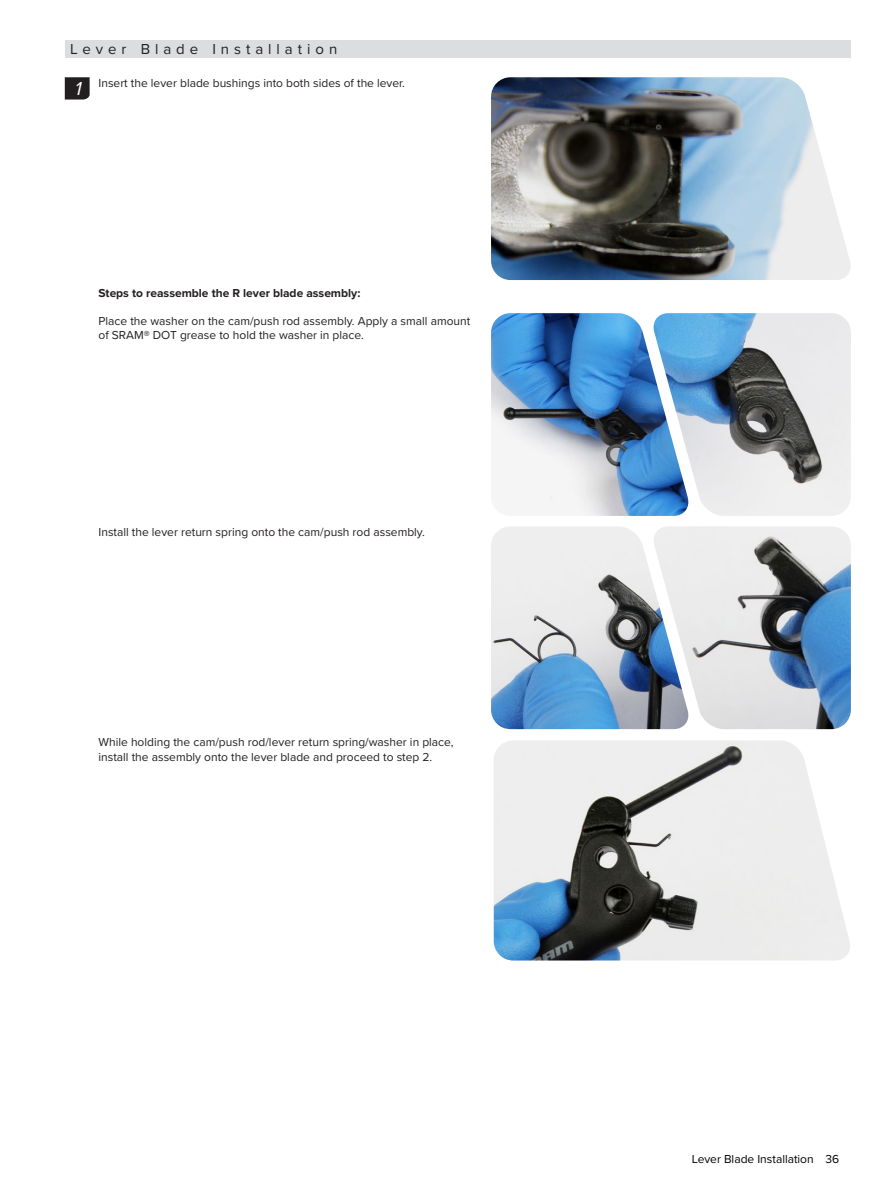
<style>
.page{position:relative;width:891px;height:1188px;background:#fff}
.page>*{position:absolute;margin:0;border:0;box-sizing:border-box;transform-origin:0 0}
.t1{font:italic 19.5px "Proxima Nova";color:#fff}
.Section_Title_-_Grey__TOC_Level_2{font:15px "Proxima Nova";letter-spacing:.33em;color:#231f20}
.Normal_Text_-_Right_Indent_3_5{font:12px/14.4px "Proxima Nova";color:#231f20}
.Normal_Text_-_Right_Indent_3_5-2{font:700 12px "Proxima Nova";color:#231f20}
.t2{font:12px "Proxima Nova";color:#000}
.s1{font-weight:700}
</style>
<div class="page">
<div style="left:65px;top:40px;width:785px;height:18px;background:#dcdddf"></div>
<img style="left:491px;top:77px;width:360px;height:203px">
<svg style="left:65px;top:77px;width:25px;height:23px"></svg>
<img style="left:491px;top:313px;width:160px;height:203px">
<img style="left:651px;top:313px;width:200px;height:203px">
<img style="left:491px;top:526px;width:160px;height:203px">
<img style="left:651px;top:526px;width:200px;height:203px">
<img style="left:494px;top:740px;width:356px;height:221px">
<p class="Section_Title_-_Grey__TOC_Level_2" style="left:70px;top:38px;width:269px">Lever Blade Installation</p>
<p class="Normal_Text_-_Right_Indent_3_5" style="left:99px;top:75px;width:308px">Insert the lever blade bushings into both sides of the lever.</p>
<p class="t1" style="left:75px;top:74px;width:8px">1</p>
<p class="Normal_Text_-_Right_Indent_3_5-2" style="left:99px;top:284px;width:263px">Steps to reassemble the R lever blade assembly:</p>
<p class="Normal_Text_-_Right_Indent_3_5" style="left:99px;top:313px;width:373px">Place the washer on the cam/push rod assembly. Apply a small amount of SRAM<span class="s1">®</span> DOT grease to hold the washer in place.</p>
<p class="Normal_Text_-_Right_Indent_3_5" style="left:99px;top:524px;width:328px">Install the lever return spring onto the cam/push rod assembly.</p>
<p class="Normal_Text_-_Right_Indent_3_5" style="left:99px;top:735px;width:357px">While holding the cam/push rod/lever return spring/washer in place, install the assembly onto the lever blade and proceed to step 2.</p>
<p class="t2" style="left:692px;top:1150px;width:149px">Lever Blade Installation 36</p>
</div>
